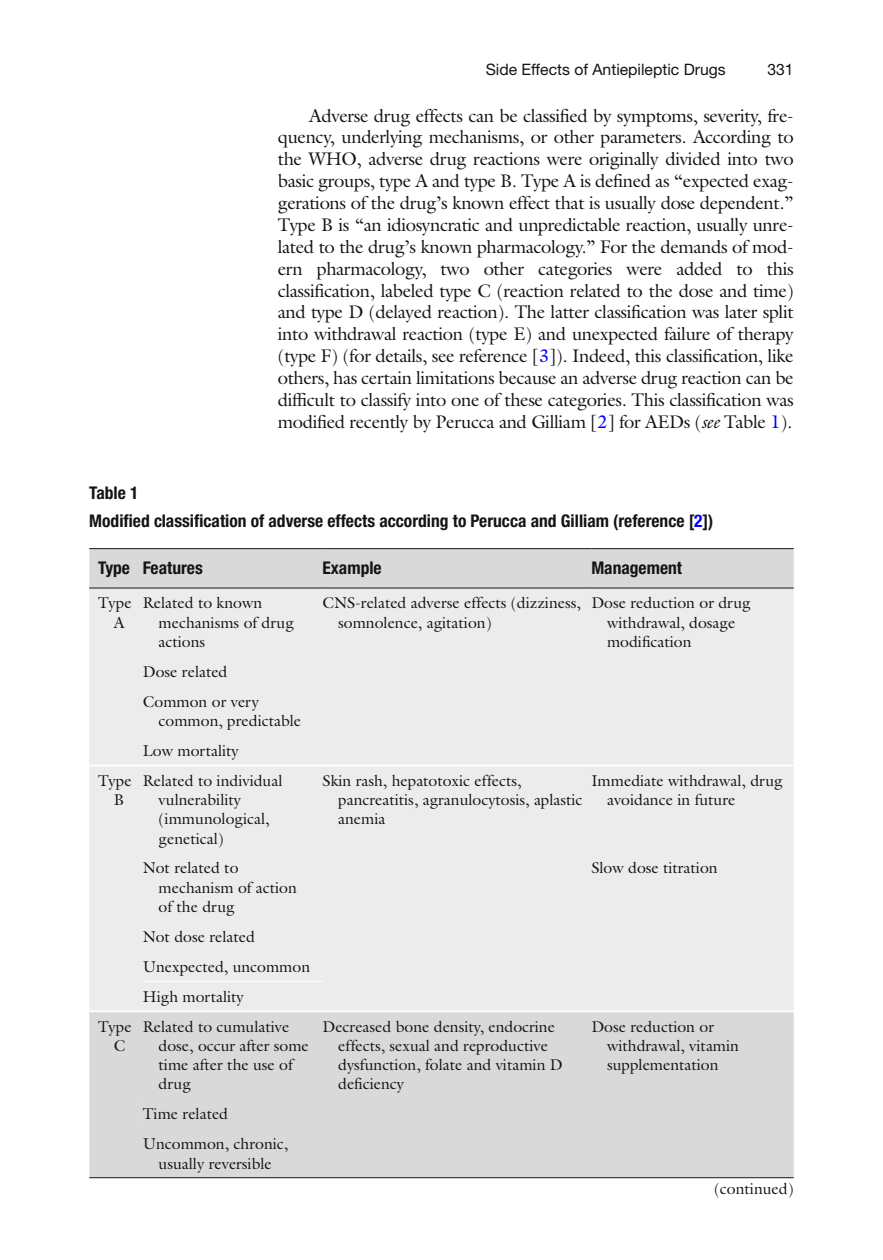
<style>
.page{position:relative;width:883px;height:1260px;background:#fff}
.page>*{position:absolute;margin:0;border:0;box-sizing:border-box;transform-origin:0 0}
.t1{font:18.38px/21.9px "Rvpfvg Galliard";letter-spacing:-.02em;color:#131413;text-align:justify}
.t2{font:700 condensed 17.5px/28px "Cppcrg Helvetica Neue";color:#131413}
.t3{font:15.75px/19.2px "Rvpfvg Galliard";color:#131413}
.t4{font:15.75px "Yfpqgh Helvetica Neue";color:#131413}
.s1{color:#00f}
.s2{font-family:"Pxwskt Galliard";font-style:italic}
</style>
<div class="page">
<div style="left:89px;top:549px;width:705px;height:628px;background:#d9d9d9"></div>
<div style="left:89px;top:589px;width:705px;height:176px;background:#ececec"></div>
<div style="left:89px;top:766px;width:705px;height:244px;background:#ececec"></div>
<div style="left:143px;top:1099px;width:179px;height:30px;background:#d9d9d9"></div>
<hr style="left:89px;top:548px;width:54px;height:1px;background:#131413">
<hr style="left:89px;top:588px;width:54px;height:1px;background:#131413">
<hr style="left:143px;top:548px;width:179px;height:1px;background:#131413">
<hr style="left:143px;top:588px;width:179px;height:1px;background:#131413">
<hr style="left:322px;top:548px;width:269px;height:1px;background:#131413">
<hr style="left:322px;top:588px;width:269px;height:1px;background:#131413">
<hr style="left:591px;top:548px;width:203px;height:1px;background:#131413">
<hr style="left:591px;top:588px;width:203px;height:1px;background:#131413">
<hr style="left:89px;top:765px;width:705px;height:1px;background:#fff">
<hr style="left:89px;top:1010px;width:54px;height:2px;background:#fff">
<hr style="left:322px;top:1010px;width:472px;height:2px;background:#fff">
<hr style="left:143px;top:1010px;width:179px;height:2px;background:#fff">
<hr style="left:143px;top:981px;width:179px;height:1px;background:#fff">
<hr style="left:89px;top:1177px;width:705px;height:1px;background:#131413">
<p class="t4" style="left:486px;top:64px;width:242px">Side Effects of Antiepileptic Drugs</p>
<p class="t4" style="left:767px;top:64px;width:28px">331</p>
<p class="t1" style="left:278px;top:106px;width:517px;text-indent:32px">Adverse drug effects can be classified by symptoms, severity, fre&shy;quency, underlying mechanisms, or other parameters. According to the WHO, adverse drug reactions were originally divided into two basic groups, type A and type B. Type A is defined as “expected exag&shy;gerations of the drug’s known effect that is usually dose dependent.” Type B is “an idiosyncratic and unpredictable reaction, usually unre&shy;lated to the drug’s known pharmacology.” For the demands of mod&shy;ern pharmacology, two other categories were added to this classification, labeled type C (reaction related to the dose and time) and type D (delayed reaction). The latter classification was later split into withdrawal reaction (type E) and unexpected failure of therapy (type F) (for details, see reference [ <span class="s1">3</span>]). Indeed, this classification, like others, has certain limitations because an adverse drug reaction can be difficult to classify into one of these categories. This classification was modified recently by Perucca and Gilliam [ <span class="s1">2</span>] for AEDs ( <span class="s2">see</span> Table <span class="s1">1</span>).</p>
<p class="t2" style="left:89px;top:480px;width:626px">Table 1<br>Modified classification of adverse effects according to Perucca and Gilliam (reference [ <span class="s1">2</span> ])</p>
<p class="t2" style="left:98px;top:555px;width:106px">Type Features</p>
<p class="t2" style="left:322px;top:555px;width:61px">Example</p>
<p class="t2" style="left:591px;top:555px;width:92px">Management</p>
<p class="t3" style="left:98px;top:595px;width:35px;text-align:center">Type<br>A</p>
<p class="t3" style="left:159px;top:595px;width:137px;text-indent:-16px">Related to known mechanisms of drug actions</p>
<p class="t3" style="left:338px;top:595px;width:244px;text-indent:-16px">CNS-related adverse effects (dizziness, somnolence, agitation)</p>
<p class="t3" style="left:607px;top:595px;width:145px;text-indent:-16px">Dose reduction or drug withdrawal, dosage modification</p>
<p class="t3" style="left:143px;top:658px;width:118px;line-height:29.9px">Dose related<br>Common or very</p>
<p class="t3" style="left:143px;top:707px;width:160px;line-height:29.9px;text-indent:16px">common, predictable<br>Low mortality</p>
<p class="t3" style="left:98px;top:772px;width:35px;text-align:center">Type<br>B</p>
<p class="t3" style="left:159px;top:772px;width:125px;text-indent:-16px">Related to individual vulnerability (immunological, genetical)</p>
<p class="t3" style="left:338px;top:772px;width:246px;text-indent:-16px">Skin rash, hepatotoxic effects, pancreatitis, agranulocytosis, aplastic anemia</p>
<p class="t3" style="left:607px;top:772px;width:177px;text-indent:-16px">Immediate withdrawal, drug avoidance in future</p>
<p class="t3" style="left:159px;top:860px;width:140px;text-indent:-16px">Not related to mechanism of action of the drug</p>
<p class="t3" style="left:591px;top:860px;width:128px">Slow dose titration</p>
<p class="t3" style="left:143px;top:923px;width:169px;line-height:29.9px">Not dose related<br>Unexpected, uncommon<br>High mortality</p>
<p class="t3" style="left:114px;top:1018px;width:19px;text-indent:-16px">Type<br>C</p>
<p class="t3" style="left:159px;top:1018px;width:152px;text-indent:-16px">Related to cumulative dose, occur after some time after the use of drug</p>
<p class="t3" style="left:338px;top:1018px;width:226px;text-indent:-16px">Decreased bone density, endocrine effects, sexual and reproductive dysfunction, folate and vitamin D deficiency</p>
<p class="t3" style="left:607px;top:1018px;width:133px;text-indent:-16px">Dose reduction or withdrawal, vitamin supplementation</p>
<p class="t3" style="left:143px;top:1101px;width:147px;line-height:29.9px">Time related<br>Uncommon, chronic,</p>
<p class="t3" style="left:159px;top:1155px;width:115px">usually reversible</p>
<p class="t3" style="left:714px;top:1181px;width:81px">(continued)</p>
</div>
